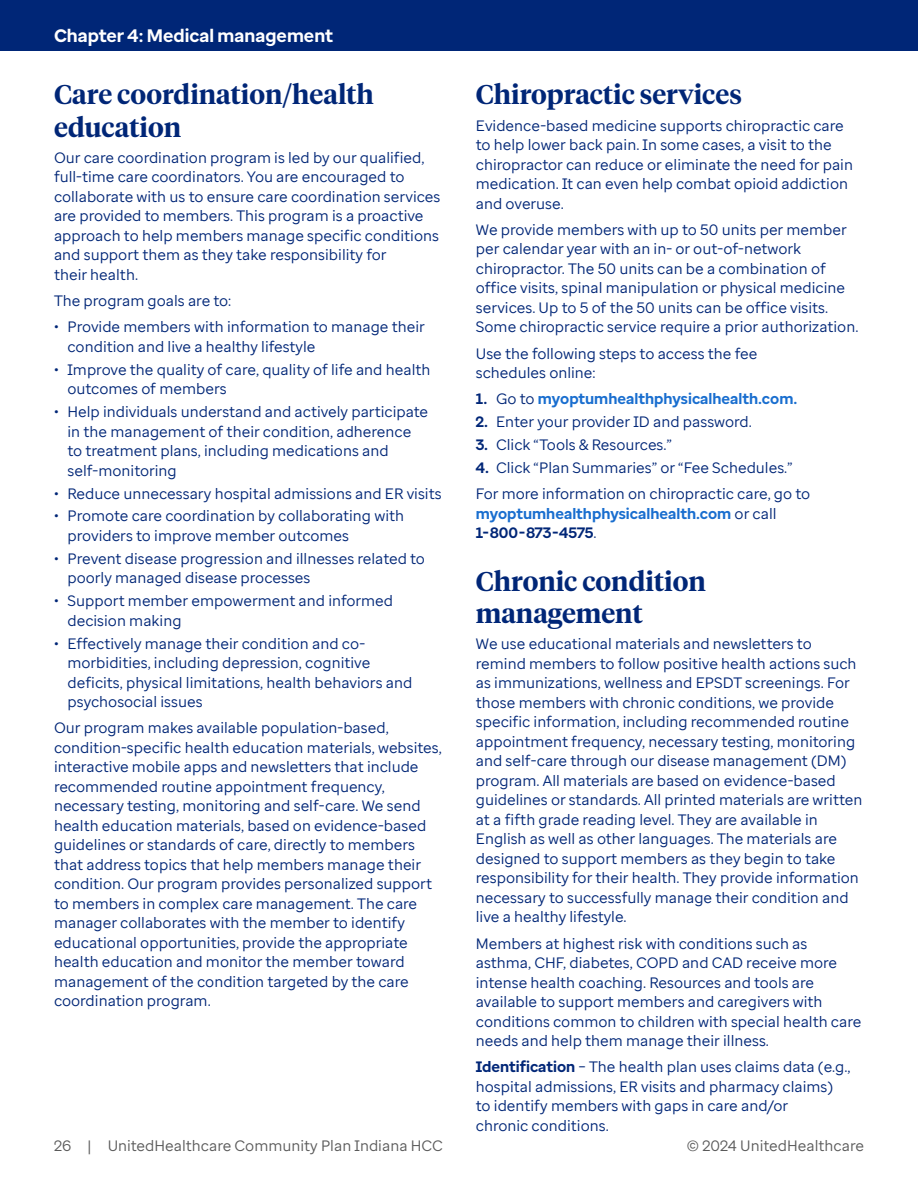
<style>
.page{position:relative;width:918px;height:1188px;background:#fff}
.page>*{position:absolute;margin:0;border:0;box-sizing:border-box;transform-origin:0 0}
.H4{font:600 27px/32.4px "UHC Serif Headline";color:#002677}
.t1{font:700 18px "Enterprise Sans";color:#fff}
.Body{font:15px/19.5px "Enterprise Sans";color:#002677}
.t2{font:15px "Enterprise Sans";color:#5a5a5a}
.t3{font:700 15px "Enterprise Sans";color:#196ecf}
.s1{color:#002677}
.s2{font-weight:400;color:#002677}
.s3{font-weight:700}
.s4{font-weight:700;color:#196ecf}
</style>
<div class="page">
<div style="left:0;top:0;width:918px;height:51px;background:#002677"></div>
<p class="t1" style="left:54px;top:24px;width:281px">Chapter 4: Medical management</p>
<p class="H4" style="left:54px;top:77px;width:321px">Care coordination/health education</p>
<p class="Body" style="left:54px;top:148px;width:388px">Our care coordination program is led by our qualified, full-time care coordinators. You are encouraged to collaborate with us to ensure care coordination services are provided to members. This program is a proactive approach to help members manage specific conditions and support them as they take responsibility for<br>their health.</p>
<p class="Body" style="left:54px;top:291px;width:179px">The program goals are to:</p>
<p class="Body" style="left:68px;top:317px;width:359px;text-indent:-14px">• Provide members with information to manage their condition and live a healthy lifestyle</p>
<p class="Body" style="left:68px;top:360px;width:364px;text-indent:-14px">• Improve the quality of care, quality of life and health outcomes of members</p>
<p class="Body" style="left:68px;top:402px;width:362px;text-indent:-14px">• Help individuals understand and actively participate in the management of their condition, adherence to treatment plans, including medications and self-monitoring</p>
<p class="Body" style="left:54px;top:483px;width:389px">• Reduce unnecessary hospital admissions and ER visits</p>
<p class="Body" style="left:68px;top:506px;width:338px;text-indent:-14px">• Promote care coordination by collaborating with providers to improve member outcomes</p>
<p class="Body" style="left:68px;top:549px;width:359px;text-indent:-14px">• Prevent disease progression and illnesses related to poorly managed disease processes</p>
<p class="Body" style="left:68px;top:591px;width:327px;text-indent:-14px">• Support member empowerment and informed decision making</p>
<p class="Body" style="left:68px;top:633px;width:346px;text-indent:-14px">• Effectively manage their condition and co&shy;morbidities, including depression, cognitive deficits, physical limitations, health behaviors and psychosocial issues</p>
<p class="Body" style="left:54px;top:718px;width:389px">Our program makes available population-based, condition-specific health education materials, websites, interactive mobile apps and newsletters that include recommended routine appointment frequency, necessary testing, monitoring and self-care. We send health education materials, based on evidence-based guidelines or standards of care, directly to members that address topics that help members manage their condition. Our program provides personalized support to members in complex care management. The care manager collaborates with the member to identify educational opportunities, provide the appropriate health education and monitor the member toward management of the condition targeted by the care coordination program.</p>
<p class="H4" style="left:476px;top:77px;width:268px">Chiropractic services</p>
<p class="Body" style="left:476px;top:115px;width:379px">Evidence-based medicine supports chiropractic care to help lower back pain. In some cases, a visit to the chiropractor can reduce or eliminate the need for pain medication. It can even help combat opioid addiction and overuse.</p>
<p class="Body" style="left:476px;top:220px;width:384px">We provide members with up to 50 units per member per calendar year with an in- or out-of-network chiropractor. The 50 units can be a combination of office visits, spinal manipulation or physical medicine services. Up to 5 of the 50 units can be office visits.<br>Some chiropractic service require a prior authorization.</p>
<p class="Body" style="left:476px;top:343px;width:283px">Use the following steps to access the fee schedules online:</p>
<p class="t3" style="left:476px;top:389px;width:323px"><span class="s1">1.</span> <span class="s2">Go to</span> myoptumhealthphysicalhealth.com.</p>
<p class="Body" style="left:476px;top:412px;width:278px"><span class="s3">2.</span> Enter your provider ID and password.</p>
<p class="Body" style="left:476px;top:435px;width:198px"><span class="s3">3.</span> Click “Tools &amp; Resources.”</p>
<p class="Body" style="left:476px;top:458px;width:318px"><span class="s3">4.</span> Click “Plan Summaries” or “Fee Schedules.”</p>
<p class="Body" style="left:476px;top:484px;width:336px">For more information on chiropractic care, go to <span class="s4">myoptumhealthphysicalhealth.com</span> or call<br><span class="s3">1-800-873-4575</span>.</p>
<p class="H4" style="left:476px;top:564px;width:231px">Chronic condition management</p>
<p class="Body" style="left:476px;top:634px;width:388px">We use educational materials and newsletters to remind members to follow positive health actions such as immunizations, wellness and EPSDT screenings. For those members with chronic conditions, we provide specific information, including recommended routine appointment frequency, necessary testing, monitoring and self-care through our disease management (DM) program. All materials are based on evidence-based guidelines or standards. All printed materials are written at a fifth grade reading level. They are available in English as well as other languages. The materials are designed to support members as they begin to take responsibility for their health. They provide information necessary to successfully manage their condition and live a healthy lifestyle.</p>
<p class="Body" style="left:476px;top:934px;width:387px">Members at highest risk with conditions such as asthma, CHF, diabetes, COPD and CAD receive more intense health coaching. Resources and tools are available to support members and caregivers with conditions common to children with special health care needs and help them manage their illness.</p>
<p class="Body" style="left:476px;top:1057px;width:376px"><span class="s3">Identification</span> – The health plan uses claims data (e.g., hospital admissions, ER visits and pharmacy claims) to identify members with gaps in care and/or<br>chronic conditions.</p>
<p class="t2" style="left:54px;top:1136px;width:390px">26 | UnitedHealthcare Community Plan Indiana HCC</p>
<p class="t2" style="left:687px;top:1136px;width:178px">© 2024 UnitedHealthcare</p>
</div>
